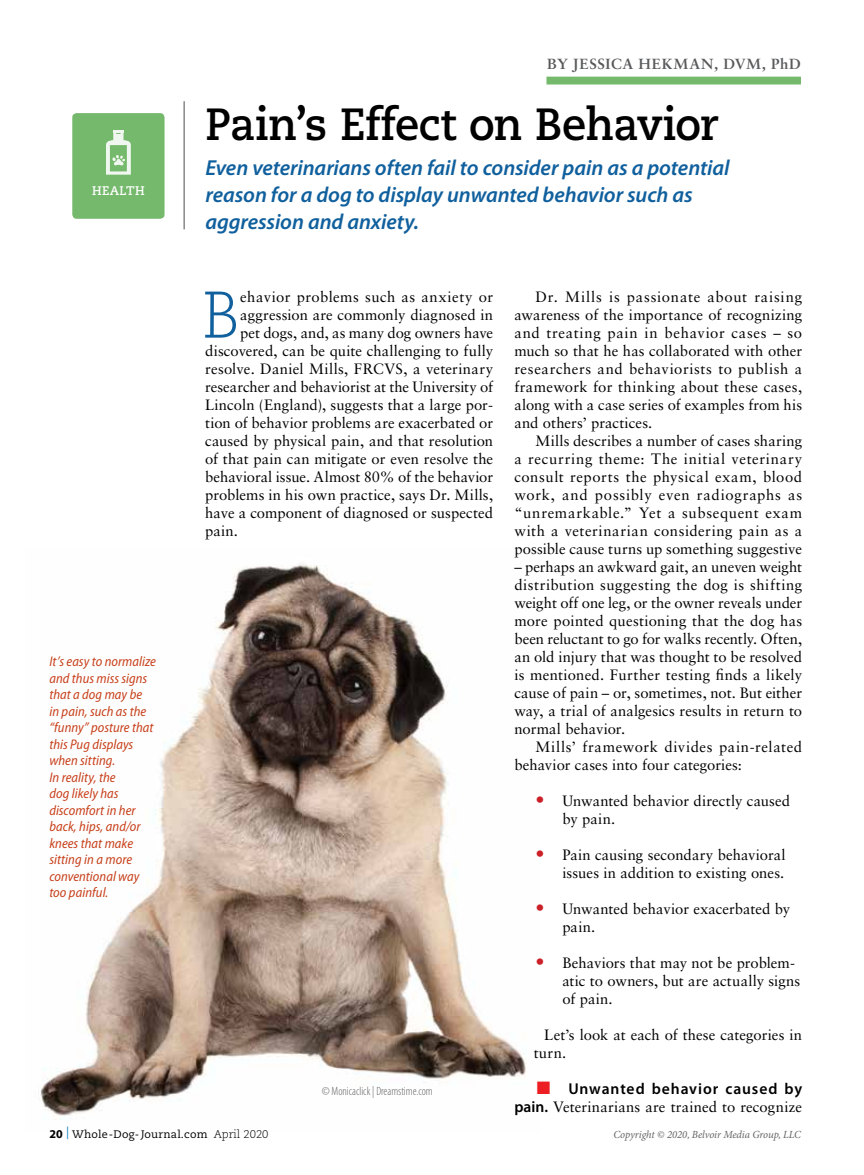
<style>
.page{position:relative;width:864px;height:1175px;background:#fff}
.page>*{position:absolute;margin:0;border:0;box-sizing:border-box;transform-origin:0 0}
.t1{font:300 65.7px "Caecilia LT Std";color:#10609e;scale:.95 1}
.t2{font:700 45px "Caecilia LT Std";letter-spacing:-.01em;color:#000;scale:.96 1}
.t3{font:italic 600 21.75px/27px "Myriad Pro";letter-spacing:-.005em;color:#10609e}
.t4{font:600 15.75px "Myriad Pro";letter-spacing:.065em;color:#000}
.t5{font:15px/18px "Sabon LT Std";letter-spacing:.005em;color:#000}
.t6{font:15px/18px "Sabon LT Std";letter-spacing:.025em;color:#000}
.t7{font:15px "Sabon LT Std";letter-spacing:.03em;color:#000}
.t8{font:700 14.7px "Sabon LT Std";letter-spacing:.045em;color:#58595b}
.t9{font:italic semi-condensed 14.1px/16.5px "Myriad Pro";letter-spacing:.005em;color:#c8411c}
.t10{font:700 12.45px "Caecilia LT Std";color:#fff}
.t11{font:300 condensed 12px "Myriad Pro";color:#636466}
.t12{font:italic 10.8px "Minion Pro";letter-spacing:-.01em;color:#636466}
.t13{font:10.8px "Caecilia LT Std";color:#000}
.s1{font-size:18.3px;color:#cb2027}
.s2{color:#ed1d24}
.s3{font-family:"Myriad Pro";font-weight:600;font-size:15.75px}
.s4{font-family:"Myriad Pro";font-weight:700;font-size:12px}
.s5{font-family:"Minion Pro";font-size:12.45px;color:#0079c1}
.s6{font-weight:300;font-size:11.25px}
</style>
<div class="page">
<img style="left:40px;top:564px;width:487px;height:556px">
<hr style="left:184px;top:101px;width:1px;height:128px;background:#4d4d4f">
<div style="left:546px;top:77px;width:255px;height:7px;background:#75b96c"></div>
<div style="left:72px;top:113px;width:93px;height:106px;background:#75b96c;border-radius:4px"></div>
<svg style="left:106px;top:130px;width:25px;height:45px"></svg>
<p class="t10" style="left:92px;top:183px;width:54px">HEALTH</p>
<p class="t9" style="left:49px;top:653px;width:108px">It’s easy to normalize and thus miss signs that a dog may be<br>in pain, such as the “funny” posture that this Pug displays when sitting.<br>In reality, the<br>dog likely has discomfort in her back, hips, and/or knees that make sitting in a more conventional way too painful.</p>
<p class="t8" style="left:547px;top:55px;width:255px">BY JESSICA HEKMAN, DVM, PHD</p>
<h2 class="t2" style="left:205px;top:98px;width:536px">Pain’s Effect on Behavior</h2>
<h3 class="t3" style="left:205px;top:153px;width:525px">Even veterinarians often fail to consider pain as a potential reason for a dog to display unwanted behavior such as aggression and anxiety.</h3>
<h1 class="t1" style="left:202px;top:278px;width:42px">B</h1>
<p class="t7" style="left:240px;top:287px;width:254px">ehavior problems such as anxiety or</p>
<p class="t5" style="left:240px;top:305px;width:254px">aggression are commonly diagnosed in</p>
<p class="t5" style="left:240px;top:323px;width:254px">pet dogs, and, as many dog owners have</p>
<p class="t5" style="left:205px;top:341px;width:290px">discovered, can be quite challenging to fully</p>
<p class="t5" style="left:205px;top:359px;width:289px">resolve. Daniel Mills, FRCVS, a veterinary</p>
<p class="t5" style="left:205px;top:377px;width:290px">researcher and behaviorist at the University of</p>
<p class="t5" style="left:205px;top:395px;width:290px">Lincoln (England), suggests that a large por-</p>
<p class="t5" style="left:205px;top:413px;width:290px">tion of behavior problems are exacerbated or</p>
<p class="t5" style="left:205px;top:431px;width:290px">caused by physical pain, and that resolution</p>
<p class="t5" style="left:205px;top:449px;width:289px">of that pain can mitigate or even resolve the</p>
<p class="t5" style="left:205px;top:467px;width:290px">behavioral issue. Almost 80% of the behavior</p>
<p class="t5" style="left:205px;top:485px;width:289px">problems in his own practice, says Dr. Mills,</p>
<p class="t5" style="left:205px;top:503px;width:289px">have a component of diagnosed or suspected</p>
<p class="t5" style="left:205px;top:521px;width:34px">pain.</p>
<p class="t11" style="left:322px;top:1084px;width:112px">© Monicaclick | Dreamstime.com</p>
<p class="t5" style="left:514px;top:287px;width:289px;text-align:justify;text-indent:21px">Dr. Mills is passionate about raising awareness of the importance of recognizing and treating pain in behavior cases – so much so that he has collaborated with other researchers and behaviorists to publish a framework for thinking about these cases, along with a case series of examples from his and others’ practices.</p>
<p class="t5" style="left:514px;top:431px;width:289px;text-align:justify;text-indent:21px">Mills describes a number of cases sharing a recurring theme: The initial veterinary consult reports the physical exam, blood work, and possibly even radiographs as “unremarkable.” Yet a subsequent exam with a veterinarian considering pain as a possible cause turns up something suggestive</p>
<p class="t5" style="left:514px;top:557px;width:289px;text-align:justify">– perhaps an awkward gait, an uneven weight distribution suggesting the dog is shifting weight off one leg, or the owner reveals under more pointed questioning that the dog has been reluctant to go for walks recently. Often, an old injury that was thought to be resolved is mentioned. Further testing finds a likely cause of pain – or, sometimes, not. But either way, a trial of analgesics results in return to normal behavior.</p>
<p class="t6" style="left:514px;top:737px;width:289px;text-indent:21px">Mills’ framework divides pain-related behavior cases into four categories:</p>
<p class="t5" style="left:562px;top:791px;width:229px;text-indent:-27px"><span class="s1">•</span> Unwanted behavior directly caused by pain.</p>
<p class="t5" style="left:535px;top:845px;width:252px;text-align:right"><span class="s1">•</span> Pain causing secondary behavioral issues in addition to existing ones.</p>
<p class="t5" style="left:562px;top:899px;width:229px;text-indent:-27px"><span class="s1">•</span> Unwanted behavior exacerbated by pain.</p>
<p class="t5" style="left:562px;top:953px;width:239px;text-indent:-27px"><span class="s1">•</span> Behaviors that may not be problem&shy;atic to owners, but are actually signs of pain.</p>
<p class="t5" style="left:534px;top:1025px;width:270px;text-indent:10px">Let’s look at each of these categories in turn.</p>
<p class="t4" style="left:537px;top:1078px;width:267px"><span class="s2">■</span> Unwanted behavior caused by</p>
<p class="t5" style="left:514px;top:1097px;width:289px"><span class="s3">pain.</span> Veterinarians are trained to recognize</p>
<p class="t13" style="left:49px;top:1127px;width:221px"><span class="s4">20</span> <span class="s5">|</span> Whole-Dog- Journal.com <span class="s6">April 2020</span></p>
<p class="t12" style="left:613px;top:1127px;width:189px">Copyright © 2020, Belvoir Media Group, LLC</p>
</div>
